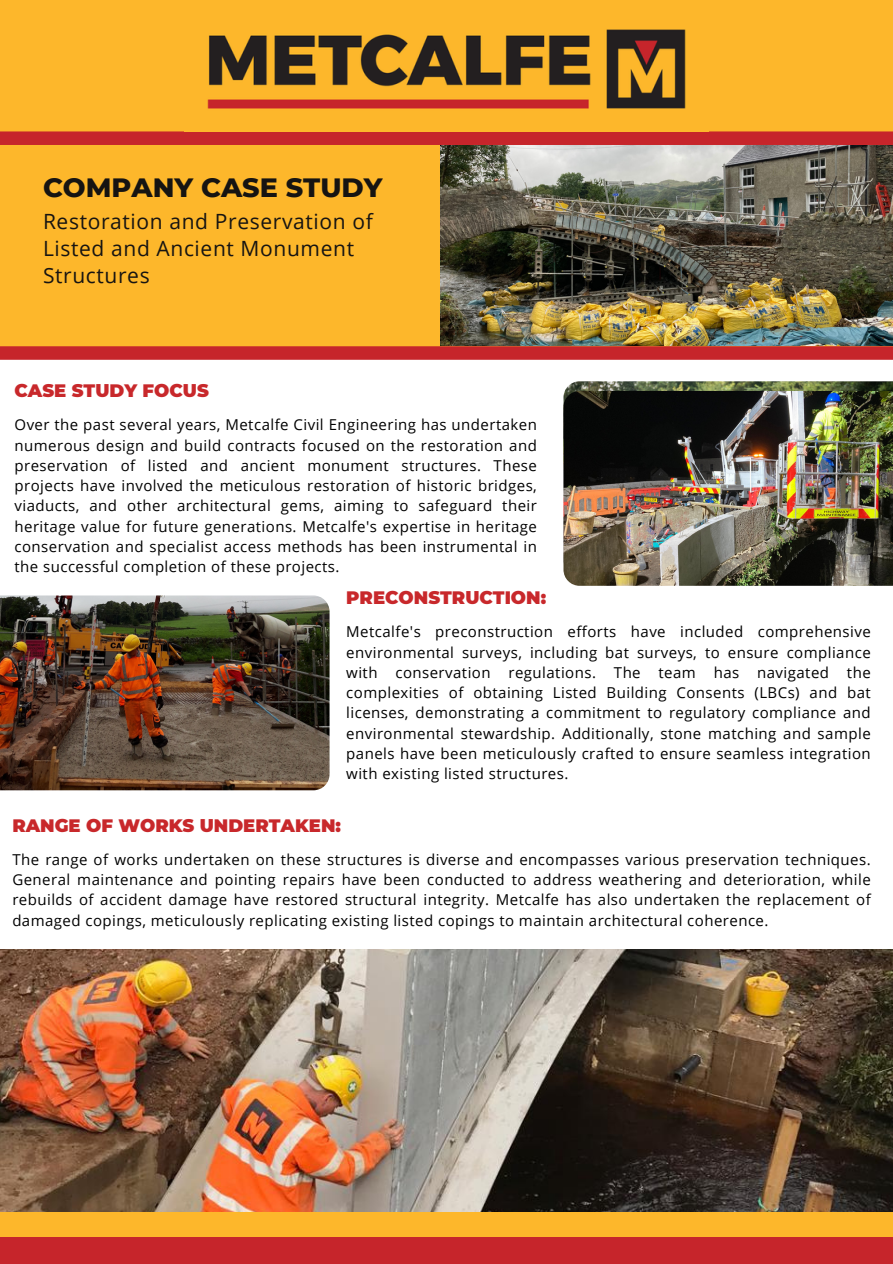
<style>
.page{position:relative;width:893px;height:1264px;background:#fff}
.page>*{position:absolute;margin:0;border:0;box-sizing:border-box;transform-origin:0 0}
.t1{font:800 27px "Montserrat";color:#161412}
.t2{font:21px/27px "Open Sans";letter-spacing:.03em;color:#161412}
.t3{font:900 18px "Montserrat";color:#c8282b}
.t4{font:15px/20.2px "Open Sans";letter-spacing:.03em;color:#000;text-align:justify}
</style>
<div class="page">
<div style="left:0;top:0;width:892px;height:153px;background:#fdb72b"></div>
<div style="left:0;top:131px;width:892px;height:222px;background:#fdb72b"></div>
<div style="left:0;top:346px;width:892px;height:14px;background:#c6252b"></div>
<img style="left:0;top:949px;width:892px;height:262px">
<div style="left:0;top:1211px;width:892px;height:52px;background:#fdb72b"></div>
<div style="left:0;top:1236px;width:892px;height:27px;background:#c6252b"></div>
<div style="left:0;top:131px;width:892px;height:14px;background:#c6252b"></div>
<img style="left:0;top:595px;width:329px;height:195px">
<img style="left:207px;top:29px;width:479px;height:80px">
<img style="left:565px;top:381px;width:327px;height:10px">
<img style="left:440px;top:145px;width:452px;height:200px">
<img style="left:563px;top:391px;width:329px;height:195px">
<p class="t1" style="left:43px;top:170px;width:341px">COMPANY CASE STUDY</p>
<h3 class="t2" style="left:43px;top:207px;width:331px">Restoration and Preservation of<br>Listed and Ancient Monument<br>Structures</h3>
<p class="t3" style="left:15px;top:379px;width:196px">CASE STUDY FOCUS</p>
<p class="t4" style="left:15px;top:414px;width:524px">Over the past several years, Metcalfe Civil Engineering has undertaken numerous design and build contracts focused on the restoration and preservation of listed and ancient monument structures. These projects have involved the meticulous restoration of historic bridges, viaducts, and other architectural gems, aiming to safeguard their heritage value for future generations. Metcalfe's expertise in heritage conservation and specialist access methods has been instrumental in the successful completion of these projects.</p>
<p class="t3" style="left:346px;top:586px;width:201px">PRECONSTRUCTION:</p>
<h3 class="t4" style="left:346px;top:621px;width:526px">Metcalfe's preconstruction efforts have included comprehensive environmental surveys, including bat surveys, to ensure compliance with conservation regulations. The team has navigated the complexities of obtaining Listed Building Consents (LBCs) and bat licenses, demonstrating a commitment to regulatory compliance and environmental stewardship. Additionally, stone matching and sample panels have been meticulously crafted to ensure seamless integration with existing listed structures.</h3>
<p class="t3" style="left:12px;top:814px;width:330px">RANGE OF WORKS UNDERTAKEN:</p>
<h3 class="t4" style="left:12px;top:848px;width:859px">The range of works undertaken on these structures is diverse and encompasses various preservation techniques.<br>General maintenance and pointing repairs have been conducted to address weathering and deterioration, while rebuilds of accident damage have restored structural integrity. Metcalfe has also undertaken the replacement of damaged copings, meticulously replicating existing listed copings to maintain architectural coherence.</h3>
</div>
